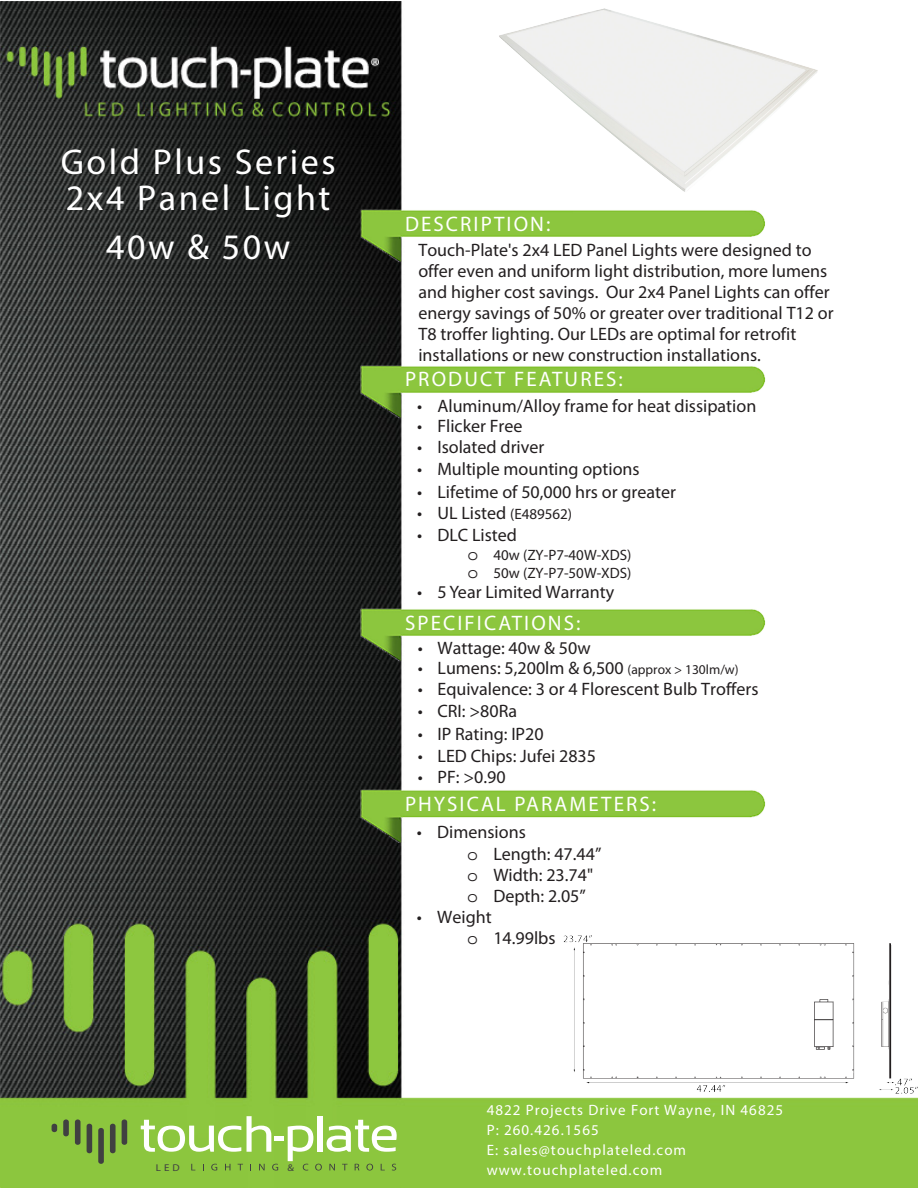
<style>
.page{position:relative;width:918px;height:1188px;background:#fff}
.page>*{position:absolute;margin:0;border:0;box-sizing:border-box;transform-origin:0 0}
.t1{font:36px/36px "Myriad Pro";letter-spacing:.07em;color:#fff}
.t2{font:21px "Myriad Pro";letter-spacing:.1em;color:#fff}
.t3{font:18px/20.9px "Myriad Pro";color:#231f20}
.TOC_Text{font:15px/20px "Myriad Pro";letter-spacing:.07em;color:#fff}
.t4{font:15px/17.2px "Myriad Pro";color:#231f20}
.t5{font:9.9px "Myriad Pro";color:#404041;scale:1.1 1}
.s1{font-size:15px}
.s2{font-family:"Courier Std";font-size:18px}
.s3{font-size:13.5px}
.s4{font-family:"Courier Std"}
</style>
<div class="page">
<img style="left:0;top:1px;width:918px;height:1187px">
<img style="left:360px;top:788px;width:405px;height:55px">
<img style="left:360px;top:606px;width:405px;height:56px">
<img style="left:360px;top:363px;width:405px;height:55px">
<img style="left:360px;top:208px;width:405px;height:55px">
<svg style="left:191px;top:1164px;width:4px;height:6px"></svg>
<svg style="left:211px;top:1164px;width:6px;height:7px"></svg>
<svg style="left:225px;top:1164px;width:5px;height:6px"></svg>
<svg style="left:238px;top:1164px;width:5px;height:6px"></svg>
<svg style="left:259px;top:1164px;width:6px;height:6px"></svg>
<svg style="left:272px;top:1164px;width:6px;height:7px"></svg>
<hr style="left:274px;top:1136px;width:10px;height:4px;background:#fff">
<svg style="left:247px;top:1116px;width:24px;height:36px"></svg>
<div style="left:317px;top:1116px;width:6px;height:36px;background:#fff"></div>
<svg style="left:141px;top:1120px;width:100px;height:32px"></svg>
<svg style="left:288px;top:1120px;width:110px;height:51px"></svg>
<div style="left:52px;top:1124px;width:5px;height:8px;background:#404041;border-radius:3px"></div>
<div style="left:63px;top:1119px;width:6px;height:17px;background:#404041;border-radius:3px"></div>
<div style="left:75px;top:1119px;width:6px;height:26px;background:#404041;border-radius:3px"></div>
<div style="left:87px;top:1124px;width:5px;height:29px;background:#404041;border-radius:3px"></div>
<div style="left:98px;top:1128px;width:6px;height:36px;background:#404041;border-radius:3px"></div>
<div style="left:110px;top:1124px;width:6px;height:29px;background:#404041;border-radius:3px"></div>
<div style="left:122px;top:1119px;width:5px;height:26px;background:#404041;border-radius:3px"></div>
<img style="left:492px;top:1px;width:331px;height:198px">
<img style="left:563px;top:934px;width:355px;height:160px">
<h1 class="t1" style="left:61px;top:144px;width:276px">Gold Plus Series<br>2x4 Panel Light</h1>
<h1 class="t1" style="left:106px;top:228px;width:186px">40w &amp; 50w</h1>
<p class="t3" style="left:418px;top:240px;width:417px">Touch-Plate's 2x4 LED Panel Lights were designed to offer even and uniform light distribution, more lumens and higher cost savings. Our 2x4 Panel Lights can offer energy savings of 50% or greater over traditional T12 or T8 troffer lighting. Our LEDs are optimal for retrofit installations or new construction installations.</p>
<p class="t2" style="left:405px;top:211px;width:147px">DESCRIPTION:</p>
<p class="t2" style="left:405px;top:366px;width:219px">PRODUCT FEATURES:</p>
<p class="t3" style="left:417px;top:395px;width:341px">• Aluminum/Alloy frame for heat dissipation</p>
<p class="t3" style="left:417px;top:416px;width:107px">• Flicker Free</p>
<p class="t3" style="left:417px;top:437px;width:129px">• Isolated driver</p>
<p class="t3" style="left:417px;top:458px;width:224px">• Multiple mounting options</p>
<p class="t3" style="left:417px;top:481px;width:260px">• Lifetime of 50,000 hrs or greater</p>
<p class="t3" style="left:417px;top:502px;width:157px">• UL Listed <span class="s1">(E489562)</span></p>
<p class="t3" style="left:417px;top:524px;width:102px">• DLC Listed</p>
<p class="t4" style="left:467px;top:546px;width:166px"><span class="s2">o</span> 40w (ZY-P7-40W-XDS) <span class="s2">o</span> 50w (ZY-P7-50W-XDS)</p>
<p class="t3" style="left:417px;top:582px;width:199px">• 5 Year Limited Warranty</p>
<p class="t3" style="left:418px;top:637px;width:174px">• Wattage: 40w &amp; 50w</p>
<p class="t3" style="left:418px;top:657px;width:322px">• Lumens: 5,200lm &amp; 6,500 <span class="s3">(approx &gt; 130lm/w)</span></p>
<p class="t3" style="left:418px;top:679px;width:342px">• Equivalence: 3 or 4 Florescent Bulb Troffers</p>
<p class="t3" style="left:418px;top:700px;width:101px">• CRI: &gt;80Ra</p>
<p class="t3" style="left:418px;top:723px;width:127px">• IP Rating: IP20</p>
<p class="t3" style="left:418px;top:745px;width:180px">• LED Chips: Jufei 2835</p>
<p class="t3" style="left:418px;top:766px;width:89px">• PF: &gt;0.90</p>
<p class="t2" style="left:405px;top:610px;width:177px">SPECIFICATIONS:</p>
<p class="t2" style="left:405px;top:791px;width:253px">PHYSICAL PARAMETERS:</p>
<p class="t3" style="left:467px;top:821px;width:136px;line-height:21.3px;text-indent:-50px">• Dimensions<br><span class="s4">o</span> Length: 47.44” <span class="s4">o</span> Width: 23.74" <span class="s4">o</span> Depth: 2.05”</p>
<p class="t3" style="left:467px;top:906px;width:90px;text-indent:-50px">• Weight<br><span class="s4">o</span> 14.99lbs</p>
<p class="TOC_Text" style="left:487px;top:1100px;width:298px">4822 Projects Drive Fort Wayne, IN 46825<br>P: 260.426.1565<br>E: sales@touchplateled.com</p>
<p class="t5" style="left:156px;top:1161px;width:23px">LED</p>
<p class="t5" style="left:287px;top:1161px;width:7px">&amp;</p>
<p class="TOC_Text" style="left:487px;top:1160px;width:177px">www.touchplateled.com</p>
</div>
